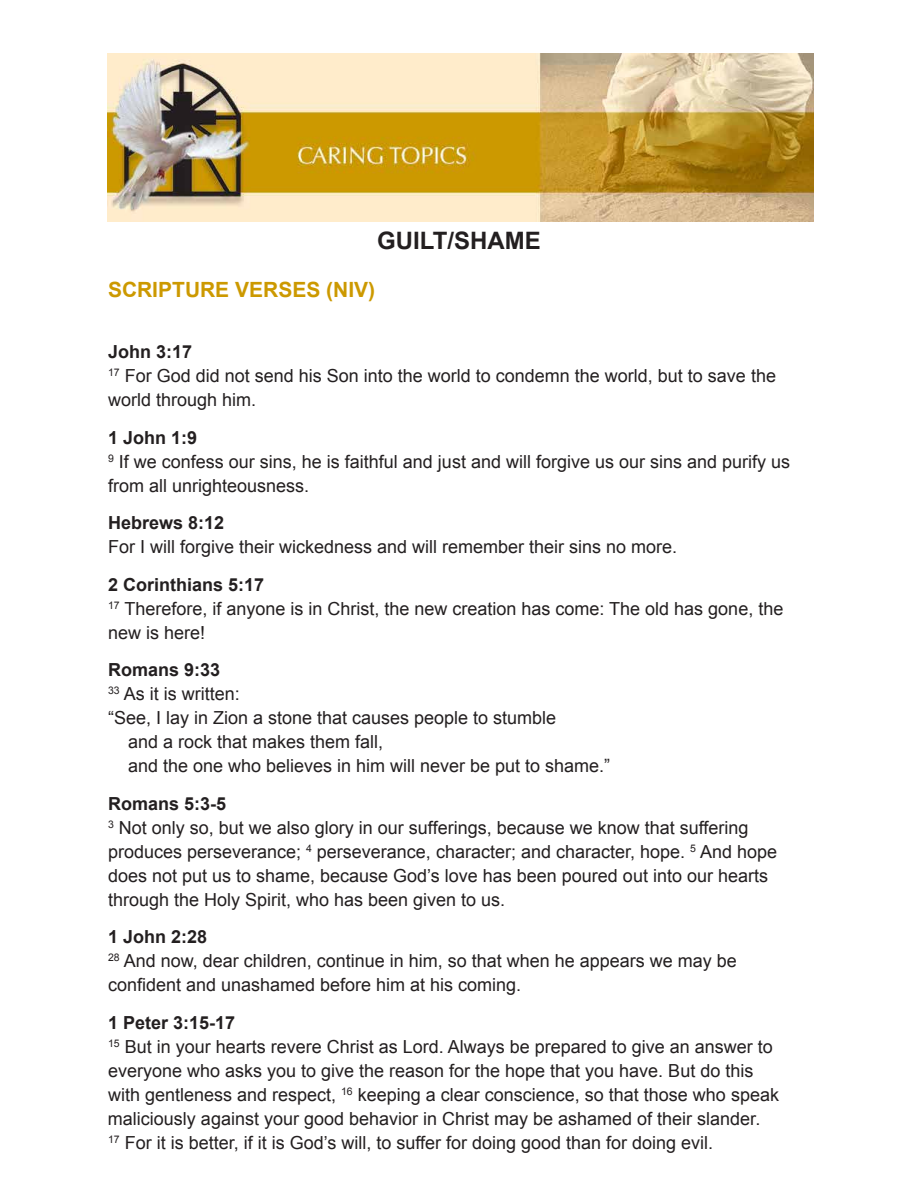
<style>
.page{position:relative;width:918px;height:1188px;background:#fff}
.page>*{position:absolute;margin:0;border:0;box-sizing:border-box;transform-origin:0 0}
.t1{font:700 24px "Arial";color:#231f20}
.t2{font:700 21px "Arial";color:#c90}
.t3{font:18px/24px "Arial";color:#231f20}
.t4{font:700 18px "Arial";color:#231f20}
.s1{font-weight:700}
</style>
<div class="page">
<img style="left:108px;top:54px;width:706px;height:167px">
<h1 class="t1" style="left:377px;top:224px;width:165px">GUILT/SHAME</h1>
<p class="t2" style="left:108px;top:275px;width:269px">SCRIPTURE VERSES (NIV)</p>
<p class="t3" style="left:108px;top:340px;width:670px"><span class="s1">John 3:17<br></span><sup>17</sup> For God did not send his Son into the world to condemn the world, but to save the world through him.</p>
<p class="t3" style="left:108px;top:426px;width:684px"><span class="s1">1 John 1:9<br></span><sup>9</sup> If we confess our sins, he is faithful and just and will forgive us our sins and purify us from all unrighteousness.</p>
<p class="t4" style="left:108px;top:511px;width:118px">Hebrews 8:12</p>
<p class="t3" style="left:108px;top:535px;width:571px">For I will forgive their wickedness and will remember their sins no more.</p>
<p class="t3" style="left:108px;top:573px;width:677px"><span class="s1">2 Corinthians 5:17<br></span><sup>17</sup> Therefore, if anyone is in Christ, the new creation has come: The old has gone, the new is here!</p>
<p class="t4" style="left:108px;top:658px;width:114px">Romans 9:33</p>
<p class="t3" style="left:108px;top:682px;width:133px"><sup>33</sup> As it is written:</p>
<p class="t3" style="left:108px;top:706px;width:450px">“See, I lay in Zion a stone that causes people to stumble</p>
<p class="t3" style="left:128px;top:730px;width:257px">and a rock that makes them fall,</p>
<p class="t3" style="left:128px;top:754px;width:484px">and the one who believes in him will never be put to shame.”</p>
<p class="t3" style="left:108px;top:792px;width:671px"><span class="s1">Romans 5:3-5<br></span><sup>3</sup> Not only so, but we also glory in our sufferings, because we know that suffering produces perseverance; <sup>4</sup> perseverance, character; and character, hope. <sup>5</sup> And hope does not put us to shame, because God’s love has been poured out into our hearts through the Holy Spirit, who has been given to us.</p>
<p class="t3" style="left:108px;top:925px;width:631px"><span class="s1">1 John 2:28<br></span><sup>28</sup> And now, dear children, continue in him, so that when he appears we may be confident and unashamed before him at his coming.</p>
<p class="t3" style="left:108px;top:1011px;width:673px"><span class="s1">1 Peter 3:15-17<br></span><sup>15</sup> But in your hearts revere Christ as Lord. Always be prepared to give an answer to everyone who asks you to give the reason for the hope that you have. But do this with gentleness and respect, <sup>16</sup> keeping a clear conscience, so that those who speak maliciously against your good behavior in Christ may be ashamed of their slander.<br><sup>17</sup> For it is better, if it is God’s will, to suffer for doing good than for doing evil.</p>
</div>
